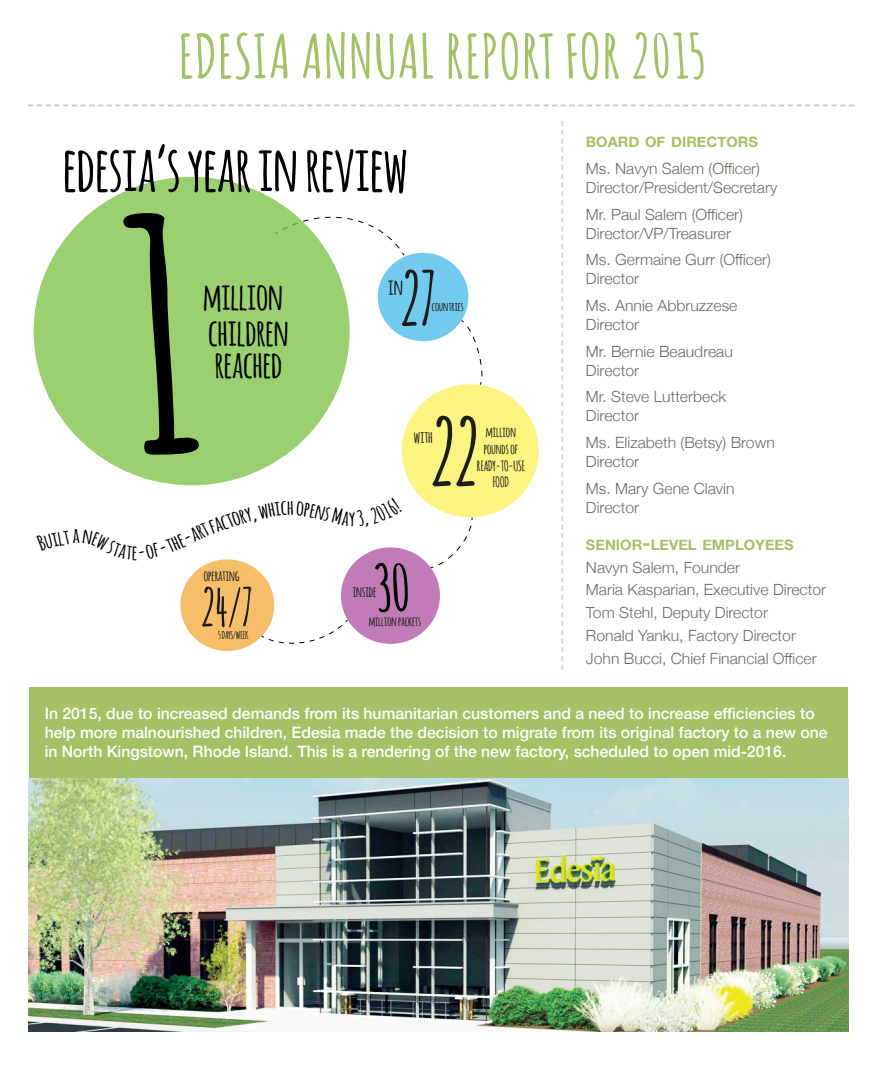
<style>
.page{position:relative;width:882px;height:1071px;background:#fff}
.page>*{position:absolute;margin:0;border:0;box-sizing:border-box;transform-origin:0 0}
.t1{font:700 312.38px "Amatic";color:#000}
.t2{font:700 90.48px "Amatic";color:#1d1d1b}
.t3{font:700 72.45px "Amatic";color:#1d1d1b}
.t4{font:700 63.52px "Amatic";color:#000}
.t5{font:700 62.12px "Amatic";color:#000}
.t6{font:700 59.85px "Amatic";letter-spacing:.04em;color:#a4c166;scale:1.05 1}
.t7{font:700 51.1px "Amatic";color:#1d1d1b}
.t8{font:700 37.1px/36.1px "Amatic";color:#000}
.t9{font:700 21.88px "Amatic";color:#1d1d1b;scale:1.07 1}
.t10{font:700 20.65px "Amatic";color:#000;scale:1.15 1}
.t11{font:700 16.28px "Amatic";color:#1d1d1b}
.t12{font:500 15.75px/19.2px "Helvetica Neue";color:#fff}
.t13{font:300 15.4px/18.9px "Helvetica Neue";color:#6d6c61}
.t14{font:700 14.53px "Amatic";color:#1d1d1b}
.t15{font:700 14.35px "Helvetica Neue";color:#a4c166}
.t16{font:700 14.35px "Amatic";color:#1d1d1b}
.t17{font:700 14px/16.6px "Amatic";color:#1d1d1b;text-align:center}
.t18{font:700 12.95px "Amatic";color:#1d1d1b}
.t19{font:700 12.08px "Amatic";color:#1d1d1b;scale:1.07 1}
.t20{font:700 10.5px "Amatic";color:#1d1d1b}
.s1{font-size:20.65px}
</style>
<div class="page">
<svg style="left:286px;top:207px;width:118px;height:48px"></svg>
<svg style="left:261px;top:620px;width:87px;height:24px"></svg>
<svg style="left:431px;top:517px;width:42px;height:51px"></svg>
<svg style="left:461px;top:320px;width:21px;height:65px"></svg>
<div style="left:34px;top:177px;width:316px;height:308px;background:#9bd070;border-radius:50%"></div>
<div style="left:378px;top:253px;width:90px;height:88px;background:#73caef;border-radius:50%"></div>
<div style="left:402px;top:384px;width:137px;height:133px;background:#fdf380;border-radius:50%"></div>
<div style="left:341px;top:547px;width:99px;height:97px;background:#c17bb6;border-radius:50%"></div>
<div style="left:180px;top:559px;width:94px;height:92px;background:#f7be69;border-radius:50%"></div>
<div style="left:29px;top:688px;width:819px;height:90px;background:#a4c166"></div>
<img style="left:29px;top:778px;width:820px;height:254px">
<svg style="left:28px;top:105px;width:826px;height:1px"></svg>
<svg style="left:561px;top:121px;width:2px;height:549px"></svg>
<p class="t6" style="left:179px;top:14px;width:501px">EDESIA ANNUAL REPORT FOR 2015</p>
<p class="t5" style="left:63px;top:124px;width:446px">edesia’s year in review - 2015</p>
<p class="t1" style="left:127px;top:115px;width:70px">1</p>
<p class="t8" style="left:203px;top:277px;width:87px">million children</p>
<p class="t8" style="left:215px;top:345px;width:69px">reached</p>
<p class="t16" style="left:204px;top:566px;width:37px">operating</p>
<p class="t7" style="left:201px;top:571px;width:53px">24/7</p>
<p class="t20" style="left:219px;top:628px;width:32px">5 DAYS/WEEK</p>
<p class="t10" style="left:287px;top:493px;width:7px">h</p>
<p class="t3" style="left:401px;top:247px;width:37px">27</p>
<p class="t9" style="left:388px;top:271px;width:16px">in</p>
<p class="t19" style="left:432px;top:298px;width:31px">countries</p>
<p class="t2" style="left:431px;top:388px;width:49px">22</p>
<p class="t11" style="left:414px;top:425px;width:20px">with</p>
<p class="t17" style="left:477px;top:423px;width:49px">million pounds of<br>READY-TO-USE<br>FOOD</p>
<p class="t4" style="left:375px;top:543px;width:37px">30</p>
<p class="t18" style="left:369px;top:612px;width:54px">million packets</p>
<p class="t14" style="left:353px;top:582px;width:25px">inside</p>
<p class="t15" style="left:586px;top:131px;width:174px">BOARD OF DIRECTORS</p>
<p class="t13" style="left:586px;top:158px;width:175px">Ms. Navyn Salem (Officer)</p>
<p class="t13" style="left:586px;top:177px;width:193px">Director/President/Secretary</p>
<p class="t13" style="left:586px;top:204px;width:159px">Mr. Paul Salem (Officer)</p>
<p class="t13" style="left:586px;top:223px;width:147px">Director/VP/Treasurer</p>
<p class="t13" style="left:586px;top:249px;width:187px">Ms. Germaine Gurr (Officer)</p>
<p class="t13" style="left:586px;top:268px;width:55px">Director</p>
<p class="t13" style="left:586px;top:295px;width:153px">Ms. Annie Abbruzzese</p>
<p class="t13" style="left:586px;top:314px;width:55px">Director</p>
<p class="t13" style="left:586px;top:341px;width:148px">Mr. Bernie Beaudreau<br>Director</p>
<p class="t13" style="left:586px;top:386px;width:142px">Mr. Steve Lutterbeck<br>Director</p>
<p class="t13" style="left:586px;top:432px;width:190px">Ms. Elizabeth (Betsy) Brown<br>Director</p>
<p class="t13" style="left:586px;top:478px;width:150px">Ms. Mary Gene Clavin<br>Director</p>
<p class="t15" style="left:586px;top:534px;width:209px">SENIOR<span class="s1">-</span>LEVEL EMPLOYEES</p>
<p class="t13" style="left:586px;top:557px;width:156px">Navyn Salem, Founder</p>
<p class="t13" style="left:586px;top:579px;width:242px">Maria Kasparian, Executive Director</p>
<p class="t13" style="left:586px;top:600px;width:212px;line-height:22.8px">Tom Stehl, Deputy Director<br>Ronald Yanku, Factory Director</p>
<p class="t13" style="left:586px;top:648px;width:232px">John Bucci, Chief Financial Officer</p>
<p class="t12" style="left:45px;top:702px;width:784px">In 2015, due to increased demands from its humanitarian customers and a need to increase efficiencies to help more malnourished children, Edesia made the decision to migrate from its original factory to a new one in North Kingstown, Rhode Island. This is a rendering of the new factory, scheduled to open mid-2016.</p>
</div>
